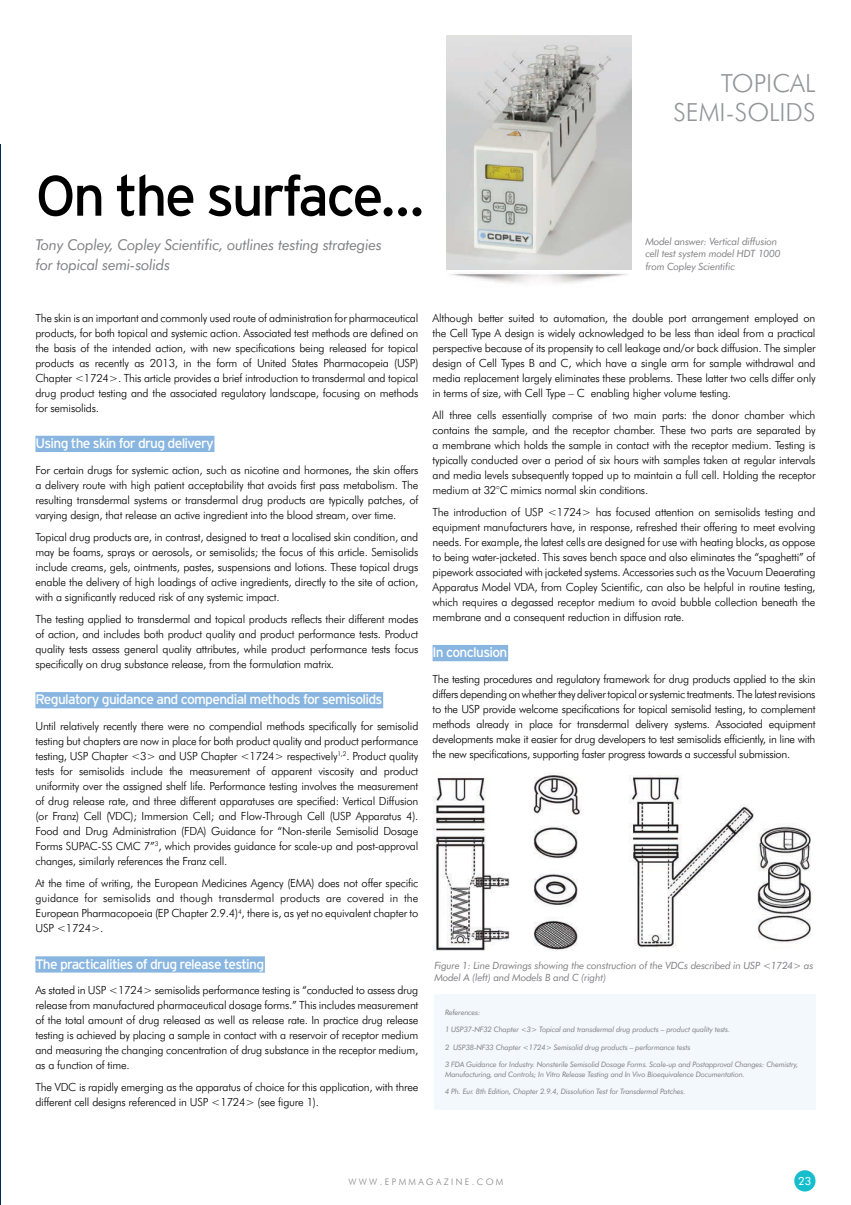
<style>
.page{position:relative;width:851px;height:1205px;background:#fff}
.page>*{position:absolute;margin:0;border:0;box-sizing:border-box;transform-origin:0 0}
.t1{font:56.88px "Interstate";letter-spacing:-.05em;color:#000}
.t2{font:300 25px/28.8px "Futura BT";color:#939598;text-align:right}
.t3{font:italic 15px/20px "Futura BT";letter-spacing:-.02em;color:#808184}
.t4{font:13.75px "Interstate";letter-spacing:-.05em;color:#fff}
.t5{font:300 11.25px/15px "Futura BT";letter-spacing:-.02em;color:#000;text-align:justify}
.t6{font:11.25px "Futura BT";color:#fff}
.t7{font:italic 10px/12.5px "Futura BT";letter-spacing:-.02em;color:#808184}
.t8{font:300 9px "Futura BT";letter-spacing:.265em;color:#808184}
.t9{font:italic 7.5px/10px "Futura BT";letter-spacing:-.02em;color:#808184}
</style>
<div class="page">
<div style="left:794px;top:1170px;width:21px;height:21px;background:#16becd;border-radius:50%"></div>
<hr style="left:0;top:133px;width:1px;height:1072px;background:#002a5b">
<hr style="left:0;top:0;width:1px;height:144px;background:#fff">
<img style="left:433px;top:772px;width:149px;height:179px">
<img style="left:629px;top:775px;width:125px;height:173px">
<img style="left:757px;top:825px;width:55px;height:118px">
<img style="left:446px;top:35px;width:185px;height:235px">
<div style="left:35px;top:436px;width:179px;height:16px;background:#89b6e0"></div>
<div style="left:35px;top:692px;width:348px;height:16px;background:#89b6e0"></div>
<div style="left:35px;top:956px;width:230px;height:16px;background:#89b6e0"></div>
<div style="left:432px;top:645px;width:76px;height:16px;background:#89b6e0"></div>
<div style="left:434px;top:994px;width:381px;height:115px;background:#f3f8fc"></div>
<h2 class="t2" style="left:673px;top:69px;width:143px">TOPICAL<br>SEMI-SOLIDS</h2>
<h1 class="t1" style="left:35px;top:164px;width:390px">On the surface…</h1>
<h3 class="t3" style="left:35px;top:234px;width:348px">Tony Copley, Copley Scientific, outlines testing strategies for topical semi-solids</h3>
<p class="t7" style="left:645px;top:235px;width:137px">Model answer: Vertical diffusion cell test system model HDT 1000 from Copley Scientific</p>
<p class="t5" style="left:35px;top:310px;width:384px">The skin is an important and commonly used route of administration for pharmaceutical products, for both topical and systemic action. Associated test methods are defined on the basis of the intended action, with new specifications being released for topical products as recently as 2013, in the form of United States Pharmacopeia (USP)<br>Chapter &lt;1724&gt;. This article provides a brief introduction to transdermal and topical drug product testing and the associated regulatory landscape, focusing on methods for semisolids.</p>
<p class="t4" style="left:35px;top:436px;width:180px">Using the skin for drug delivery</p>
<p class="t5" style="left:35px;top:462px;width:384px">For certain drugs for systemic action, such as nicotine and hormones, the skin offers a delivery route with high patient acceptability that avoids first pass metabolism. The resulting transdermal systems or transdermal drug products are typically patches, of varying design, that release an active ingredient into the blood stream, over time.</p>
<p class="t5" style="left:35px;top:529px;width:384px">Topical drug products are, in contrast, designed to treat a localised skin condition, and may be foams, sprays or aerosols, or semisolids; the focus of this article. Semisolids include creams, gels, ointments, pastes, suspensions and lotions. These topical drugs enable the delivery of high loadings of active ingredients, directly to the site of action, with a significantly reduced risk of any systemic impact.</p>
<p class="t5" style="left:35px;top:611px;width:384px">The testing applied to transdermal and topical products reflects their different modes of action, and includes both product quality and product performance tests. Product quality tests assess general quality attributes, while product performance tests focus specifically on drug substance release, from the formulation matrix.</p>
<p class="t4" style="left:35px;top:692px;width:348px">Regulatory guidance and compendial methods for semisolids</p>
<p class="t5" style="left:35px;top:718px;width:384px">Until relatively recently there were no compendial methods specifically for semisolid testing but chapters are now in place for both product quality and product performance testing, USP Chapter &lt;3&gt; and USP Chapter &lt;1724&gt; respectively<sup>1,2</sup>. Product quality tests for semisolids include the measurement of apparent viscosity and product uniformity over the assigned shelf life. Performance testing involves the measurement of drug release rate, and three different apparatuses are specified: Vertical Diffusion (or Franz) Cell (VDC); Immersion Cell; and Flow-Through Cell (USP Apparatus 4).<br>Food and Drug Administration (FDA) Guidance for “Non-sterile Semisolid Dosage Forms SUPAC-SS CMC 7”<sup>3</sup>, which provides guidance for scale-up and post-approval changes, similarly references the Franz cell.</p>
<p class="t5" style="left:35px;top:875px;width:384px">At the time of writing, the European Medicines Agency (EMA) does not offer specific guidance for semisolids and though transdermal products are covered in the European Pharmacopoeia (EP Chapter 2.9.4)<sup>4</sup>, there is, as yet no equivalent chapter to USP &lt;1724&gt;.</p>
<p class="t4" style="left:35px;top:956px;width:230px">The practicalities of drug release testing</p>
<p class="t5" style="left:35px;top:983px;width:384px">As stated in USP &lt;1724&gt; semisolids performance testing is “conducted to assess drug release from manufactured pharmaceutical dosage forms.” This includes measurement of the total amount of drug released as well as release rate. In practice drug release testing is achieved by placing a sample in contact with a reservoir of receptor medium and measuring the changing concentration of drug substance in the receptor medium, as a function of time.</p>
<p class="t5" style="left:35px;top:1080px;width:384px">The VDC is rapidly emerging as the apparatus of choice for this application, with three different cell designs referenced in USP &lt;1724&gt; (see figure 1).</p>
<p class="t5" style="left:432px;top:310px;width:384px">Although better suited to automation, the double port arrangement employed on the Cell Type A design is widely acknowledged to be less than ideal from a practical perspective because of its propensity to cell leakage and/or back diffusion. The simpler design of Cell Types B and C, which have a single arm for sample withdrawal and media replacement largely eliminates these problems. These latter two cells differ only in terms of size, with Cell Type – C enabling higher volume testing.</p>
<p class="t5" style="left:432px;top:407px;width:384px">All three cells essentially comprise of two main parts: the donor chamber which contains the sample, and the receptor chamber. These two parts are separated by a membrane which holds the sample in contact with the receptor medium. Testing is typically conducted over a period of six hours with samples taken at regular intervals and media levels subsequently topped up to maintain a full cell. Holding the receptor medium at 32°C mimics normal skin conditions.</p>
<p class="t5" style="left:432px;top:504px;width:384px">The introduction of USP &lt;1724&gt; has focused attention on semisolids testing and equipment manufacturers have, in response, refreshed their offering to meet evolving needs. For example, the latest cells are designed for use with heating blocks, as oppose to being water-jacketed. This saves bench space and also eliminates the “spaghetti” of pipework associated with jacketed systems. Accessories such as the Vacuum Deaerating Apparatus Model VDA, from Copley Scientific, can also be helpful in routine testing, which requires a degassed receptor medium to avoid bubble collection beneath the membrane and a consequent reduction in diffusion rate.</p>
<p class="t4" style="left:432px;top:645px;width:76px">In conclusion</p>
<p class="t5" style="left:432px;top:671px;width:384px">The testing procedures and regulatory framework for drug products applied to the skin differs depending on whether they deliver topical or systemic treatments. The latest revisions to the USP provide welcome specifications for topical semisolid testing, to complement methods already in place for transdermal delivery systems. Associated equipment developments make it easier for drug developers to test semisolids efficiently, in line with the new specifications, supporting faster progress towards a successful submission.</p>
<p class="t7" style="left:434px;top:958px;width:380px">Figure 1: Line Drawings showing the construction of the VDCs described in USP &lt;1724&gt; as<br>Model A (left) and Models B and C (right)</p>
<p class="t9" style="left:445px;top:1007px;width:37px">References:</p>
<p class="t9" style="left:445px;top:1025px;width:287px">1 USP37-NF32 Chapter &lt;3&gt; Topical and transdermal drug products – product quality tests.</p>
<p class="t9" style="left:445px;top:1042px;width:247px">2 USP38-NF33 Chapter &lt;1724&gt; Semisolid drug products – performance tests</p>
<p class="t9" style="left:445px;top:1059px;width:355px">3 FDA Guidance for Industry. Nonsterile Semisolid Dosage Forms. Scale-up and Postapproval Changes: Chemistry,<br>Manufacturing, and Controls; In Vitro Release Testing and In Vivo Bioequivalence Documentation.</p>
<p class="t9" style="left:445px;top:1086px;width:242px">4 Ph. Eur. 8th Edition, Chapter 2.9.4, Dissolution Test for Transdermal Patches.</p>
<p class="t8" style="left:348px;top:1176px;width:157px">WWW.EPMMAGAZINE.COM</p>
<p class="t6" style="left:798px;top:1174px;width:15px">23</p>
</div>
